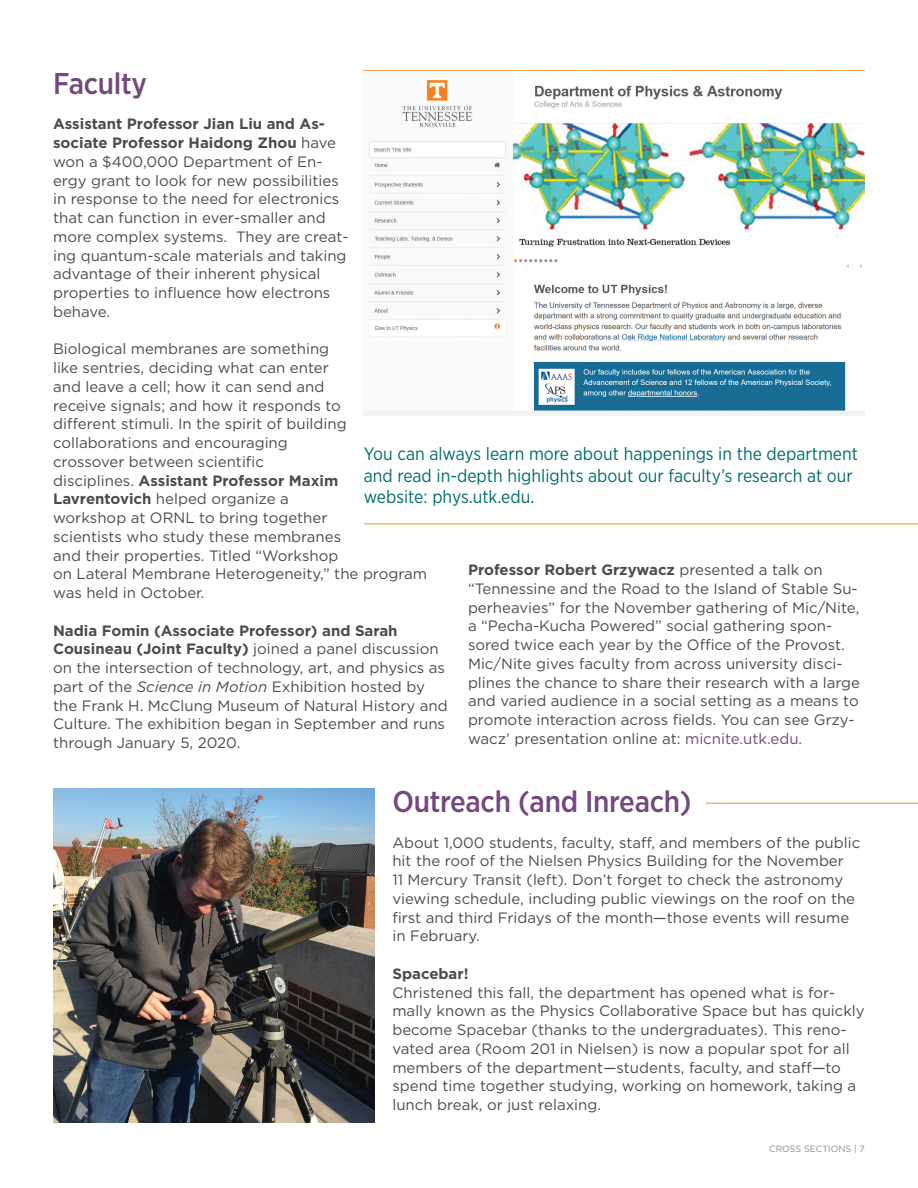
<style>
.page{position:relative;width:918px;height:1188px;background:#fff}
.page>*{position:absolute;margin:0;border:0;box-sizing:border-box;transform-origin:0 0}
.t1{font:500 30px "Gotham Narrow";letter-spacing:-.01em;color:#73497e}
.t2{font:18px/21.6px "Gotham Narrow";color:#016f6c}
.t3{font:15px/18.8px "Gotham";color:#4b4c4d}
.t4{font:700 15px "Gotham";color:#4b4c4d}
.t5{font:9px "Gotham";color:#8a8c8f}
.s1{font-weight:700}
.s2{font-style:italic}
.s3{color:#73497e}
</style>
<div class="page">
<hr style="left:364px;top:523px;width:554px;height:1px;background:#f7971d">
<hr style="left:706px;top:803px;width:212px;height:1px;background:#f7971d">
<img style="left:53px;top:788px;width:322px;height:334px">
<img style="left:364px;top:70px;width:501px;height:346px">
<p class="t1" style="left:53px;top:65px;width:95px">Faculty</p>
<p class="t3" style="left:53px;top:114px;width:297px"><span class="s1">Assistant Professor Jian Liu and As&shy;sociate Professor Haidong Zhou</span> have won a $400,000 Department of En&shy;ergy grant to look for new possibilities in response to the need for electronics that can function in ever-smaller and more complex systems. They are creat&shy;ing quantum-scale materials and taking advantage of their inherent physical properties to influence how electrons behave.</p>
<p class="t3" style="left:53px;top:339px;width:375px">Biological membranes are something<br>like sentries, deciding what can enter<br>and leave a cell; how it can send and<br>receive signals; and how it responds to<br>different stimuli. In the spirit of building collaborations and encouraging<br>crossover between scientific<br>disciplines. <span class="s1">Assistant Professor Maxim Lavrentovich</span> helped organize a<br>workshop at ORNL to bring together<br>scientists who study these membranes<br>and their properties. Titled “Workshop<br>on Lateral Membrane Heterogeneity,” the program was held in October.</p>
<p class="t3" style="left:53px;top:621px;width:396px"><span class="s1">Nadia Fomin (Associate Professor) and Sarah Cousineau (Joint Faculty)</span> joined a panel discussion on the intersection of technology, art, and physics as part of the <span class="s2">Science in Motion</span> Exhibition hosted by the Frank H. McClung Museum of Natural History and Culture. The exhibition began in September and runs through January 5, 2020.</p>
<p class="t2" style="left:364px;top:443px;width:496px">You can always learn more about happenings in the department and read in-depth highlights about our faculty’s research at our website: phys.utk.edu.</p>
<p class="t3" style="left:468px;top:560px;width:394px"><span class="s1">Professor Robert Grzywacz</span> presented a talk on “Tennessine and the Road to the Island of Stable Su&shy;perheavies” for the November gathering of Mic/Nite, a “Pecha-Kucha Powered” social gathering spon&shy;sored twice each year by the Office of the Provost.<br>Mic/Nite gives faculty from across university disci&shy;plines the chance to share their research with a large and varied audience in a social setting as a means to promote interaction across fields. You can see Grzy&shy;wacz’ presentation online at: <span class="s3">micnite.utk.edu.</span></p>
<p class="t1" style="left:392px;top:783px;width:301px">Outreach (and Inreach)</p>
<p class="t3" style="left:392px;top:833px;width:469px">About 1,000 students, faculty, staff, and members of the public hit the roof of the Nielsen Physics Building for the November<br>11 Mercury Transit (left). Don’t forget to check the astronomy viewing schedule, including public viewings on the roof on the first and third Fridays of the month—those events will resume in February.</p>
<p class="t4" style="left:392px;top:964px;width:78px">Spacebar!</p>
<p class="t3" style="left:392px;top:983px;width:474px">Christened this fall, the department has opened what is for&shy;mally known as the Physics Collaborative Space but has quickly become Spacebar (thanks to the undergraduates). This reno&shy;vated area (Room 201 in Nielsen) is now a popular spot for all members of the department—students, faculty, and staff—to spend time together studying, working on homework, taking a lunch break, or just relaxing.</p>
<p class="t5" style="left:769px;top:1143px;width:97px">CROSS SECTIONS | 7</p>
</div>
